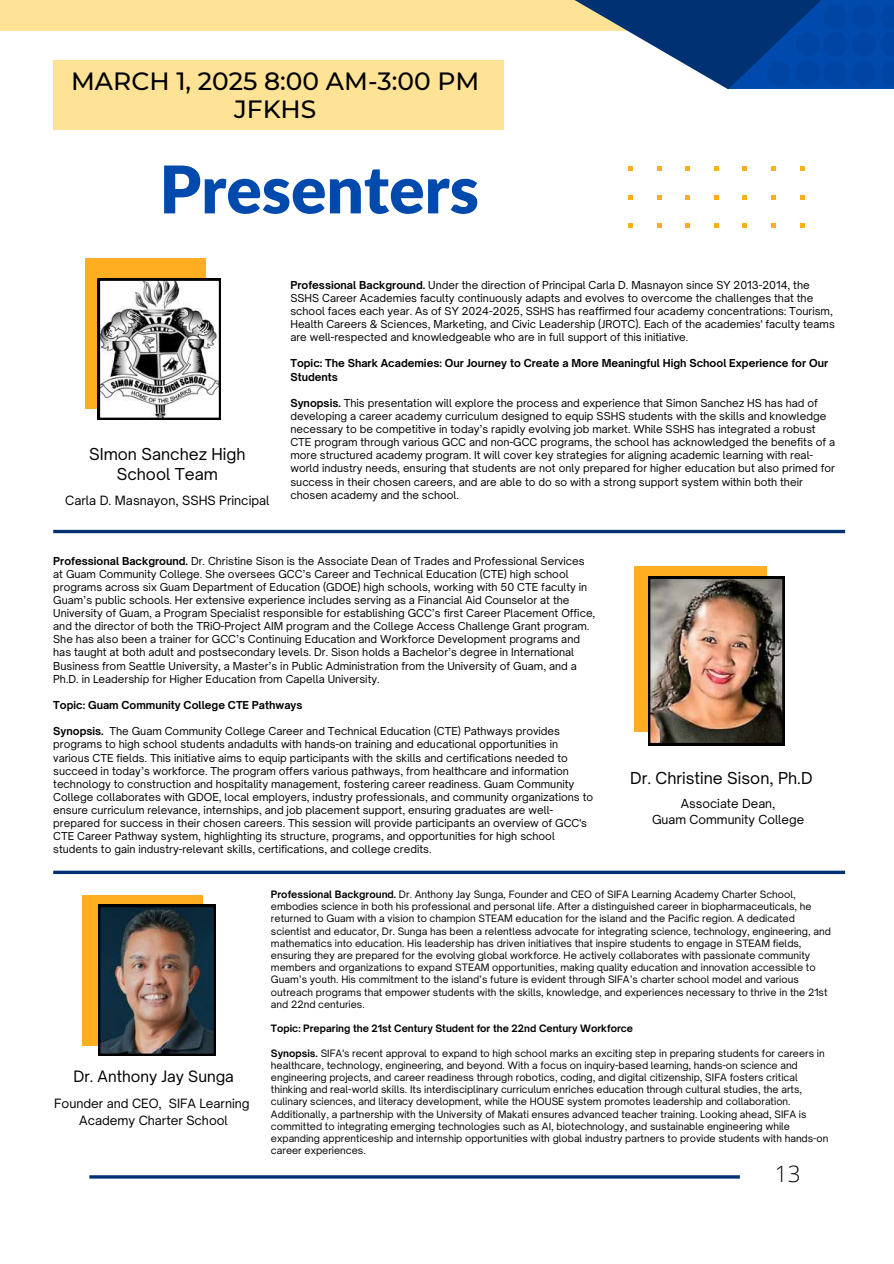
<style>
.page{position:relative;width:894px;height:1264px;background:#fff}
.page>*{position:absolute;margin:0;border:0;box-sizing:border-box;transform-origin:0 0}
.t1{font:900 65.7px "Lato";color:#004aad}
.t2{font:500 24.9px/28.2px "Montserrat";color:#000;text-align:center}
.t3{font:300 22.5px "Open Sans";color:#000}
.t4{font:15.75px/20.2px "Open Sauce One";color:#000;text-align:center}
.t5{font:15px "Open Sauce One";color:#000}
.t6{font:12.3px/17px "Open Sauce One";color:#000;text-align:center}
.t7{font:12px/15.9px "Open Sauce One";color:#000;text-align:center}
.t8{font:10.5px/13.2px "Open Sauce One";color:#000}
.t9{font:700 10.5px/13.2px "Open Sauce One";color:#000}
.t10{font:9.75px/12.1px "Open Sauce One";color:#000}
.t11{font:700 9.75px "Open Sauce One";color:#000}
.s1{font-weight:700}
</style>
<div class="page">
<hr style="left:89px;top:1175px;width:650px;height:3px;background:#003172">
<div style="left:85px;top:258px;width:120px;height:151px;background:#ffad21"></div>
<div style="left:634px;top:565px;width:133px;height:166px;background:#ffad21"></div>
<svg style="left:628px;top:167px;width:4px;height:4px"></svg>
<svg style="left:628px;top:195px;width:4px;height:4px"></svg>
<svg style="left:628px;top:223px;width:4px;height:4px"></svg>
<svg style="left:657px;top:167px;width:4px;height:4px"></svg>
<svg style="left:657px;top:195px;width:4px;height:4px"></svg>
<svg style="left:657px;top:223px;width:4px;height:4px"></svg>
<svg style="left:685px;top:167px;width:4px;height:4px"></svg>
<svg style="left:685px;top:195px;width:4px;height:4px"></svg>
<svg style="left:685px;top:223px;width:4px;height:4px"></svg>
<svg style="left:714px;top:167px;width:4px;height:4px"></svg>
<svg style="left:714px;top:195px;width:4px;height:4px"></svg>
<svg style="left:714px;top:223px;width:4px;height:4px"></svg>
<svg style="left:742px;top:167px;width:4px;height:4px"></svg>
<svg style="left:742px;top:195px;width:4px;height:4px"></svg>
<svg style="left:742px;top:223px;width:4px;height:4px"></svg>
<svg style="left:771px;top:167px;width:4px;height:4px"></svg>
<svg style="left:771px;top:195px;width:4px;height:4px"></svg>
<svg style="left:771px;top:223px;width:4px;height:4px"></svg>
<svg style="left:800px;top:167px;width:3px;height:4px"></svg>
<svg style="left:800px;top:195px;width:3px;height:4px"></svg>
<svg style="left:800px;top:223px;width:3px;height:4px"></svg>
<div style="left:0;top:0;width:700px;height:31px;background:#fee296"></div>
<svg style="left:503px;top:0;width:225px;height:89px"></svg>
<svg style="left:728px;top:0;width:165px;height:89px;background:#003985"></svg>
<svg style="left:767px;top:0;width:126px;height:84px;background:#0044a0"></svg>
<div style="left:53px;top:60px;width:450px;height:70px;background:#fee296"></div>
<svg style="left:98px;top:278px;width:122px;height:142px;background:#b0b0b0"></svg>
<img style="left:648px;top:577px;width:136px;height:168px">
<div style="left:82px;top:895px;width:121px;height:151px;background:#ffad21"></div>
<img style="left:98px;top:904px;width:118px;height:151px">
<hr style="left:53px;top:530px;width:791px;height:3px;background:#003172">
<svg style="left:53px;top:870px;width:791px;height:4px;background:#2b548a"></svg>
<h2 class="t2" style="left:71px;top:67px;width:409px">MARCH 1, 2025 8:00 AM-3:00 PM<br>JFKHS</h2>
<h1 class="t1" style="left:159px;top:148px;width:321px">Presenters</h1>
<h3 class="t4" style="left:89px;top:443px;width:158px">SImon Sanchez High<br>School Team</h3>
<p class="t6" style="left:65px;top:492px;width:206px">Carla D. Masnayon, SSHS Principal</p>
<p class="t8" style="left:290px;top:278px;width:546px"><span class="s1">Professional Background.</span> Under the direction of Principal Carla D. Masnayon since SY 2013-2014, the SSHS Career Academies faculty continuously adapts and evolves to overcome the challenges that the school faces each year. As of SY 2024-2025, SSHS has reaffirmed four academy concentrations: Tourism, Health Careers &amp; Sciences, Marketing, and Civic Leadership (JROTC). Each of the academies' faculty teams are well-respected and knowledgeable who are in full support of this initiative.</p>
<p class="t9" style="left:290px;top:357px;width:539px">Topic: The Shark Academies: Our Journey to Create a More Meaningful High School Experience for Our<br>Students</p>
<p class="t8" style="left:290px;top:396px;width:546px"><span class="s1">Synopsis.</span> This presentation will explore the process and experience that Simon Sanchez HS has had of developing a career academy curriculum designed to equip SSHS students with the skills and knowledge necessary to be competitive in today’s rapidly evolving job market. While SSHS has integrated a robust CTE program through various GCC and non-GCC programs, the school has acknowledged the benefits of a more structured academy program. It will cover key strategies for aligning academic learning with real&shy;world industry needs, ensuring that students are not only prepared for higher education but also primed for success in their chosen careers, and are able to do so with a strong support system within both their chosen academy and the school.</p>
<p class="t8" style="left:53px;top:554px;width:543px"><span class="s1">Professional Background.</span> Dr. Christine Sison is the Associate Dean of Trades and Professional Services at Guam Community College. She oversees GCC’s Career and Technical Education (CTE) high school programs across six Guam Department of Education (GDOE) high schools, working with 50 CTE faculty in Guam’s public schools. Her extensive experience includes serving as a Financial Aid Counselor at the University of Guam, a Program Specialist responsible for establishing GCC’s first Career Placement Office, and the director of both the TRiO-Project AIM program and the College Access Challenge Grant program.<br>She has also been a trainer for GCC’s Continuing Education and Workforce Development programs and has taught at both adult and postsecondary levels. Dr. Sison holds a Bachelor’s degree in International Business from Seattle University, a Master’s in Public Administration from the University of Guam, and a Ph.D. in Leadership for Higher Education from Capella University.</p>
<p class="t9" style="left:53px;top:698px;width:251px">Topic: Guam Community College CTE Pathways</p>
<p class="t8" style="left:53px;top:724px;width:541px"><span class="s1">Synopsis.</span> The Guam Community College Career and Technical Education (CTE) Pathways provides programs to high school students andadults with hands-on training and educational opportunities in various CTE fields. This initiative aims to equip participants with the skills and certifications needed to succeed in today’s workforce. The program offers various pathways, from healthcare and information technology to construction and hospitality management, fostering career readiness. Guam Community College collaborates with GDOE, local employers, industry professionals, and community organizations to ensure curriculum relevance, internships, and job placement support, ensuring graduates are well&shy;prepared for success in their chosen careers. This session will provide participants an overview of GCC's CTE Career Pathway system, highlighting its structure, programs, and opportunities for high school students to gain industry-relevant skills, certifications, and college credits.</p>
<h3 class="t4" style="left:630px;top:767px;width:184px">Dr. Christine Sison, Ph.D</h3>
<p class="t7" style="left:651px;top:795px;width:154px">Associate Dean,<br>Guam Community College</p>
<h3 class="t5" style="left:73px;top:1067px;width:162px">Dr. Anthony Jay Sunga</h3>
<p class="t6" style="left:54px;top:1094px;width:197px">Founder and CEO, SIFA Learning<br>Academy Charter School</p>
<p class="t10" style="left:271px;top:888px;width:561px"><span class="s1">Professional Background.</span> Dr. Anthony Jay Sunga, Founder and CEO of SIFA Learning Academy Charter School, embodies science in both his professional and personal life. After a distinguished career in biopharmaceuticals, he returned to Guam with a vision to champion STEAM education for the island and the Pacific region. A dedicated scientist and educator, Dr. Sunga has been a relentless advocate for integrating science, technology, engineering, and mathematics into education. His leadership has driven initiatives that inspire students to engage in STEAM fields, ensuring they are prepared for the evolving global workforce. He actively collaborates with passionate community members and organizations to expand STEAM opportunities, making quality education and innovation accessible to Guam’s youth. His commitment to the island’s future is evident through SIFA’s charter school model and various outreach programs that empower students with the skills, knowledge, and experiences necessary to thrive in the 21st and 22nd centuries.</p>
<p class="t11" style="left:271px;top:1022px;width:363px">Topic: Preparing the 21st Century Student for the 22nd Century Workforce</p>
<p class="t10" style="left:271px;top:1046px;width:559px"><span class="s1">Synopsis.</span> SIFA's recent approval to expand to high school marks an exciting step in preparing students for careers in healthcare, technology, engineering, and beyond. With a focus on inquiry-based learning, hands-on science and engineering projects, and career readiness through robotics, coding, and digital citizenship, SIFA fosters critical thinking and real-world skills. Its interdisciplinary curriculum enriches education through cultural studies, the arts, culinary sciences, and literacy development, while the HOUSE system promotes leadership and collaboration.<br>Additionally, a partnership with the University of Makati ensures advanced teacher training. Looking ahead, SIFA is committed to integrating emerging technologies such as AI, biotechnology, and sustainable engineering while expanding apprenticeship and internship opportunities with global industry partners to provide students with hands-on career experiences.</p>
<h3 class="t3" style="left:774px;top:1157px;width:27px">13</h3>
</div>
